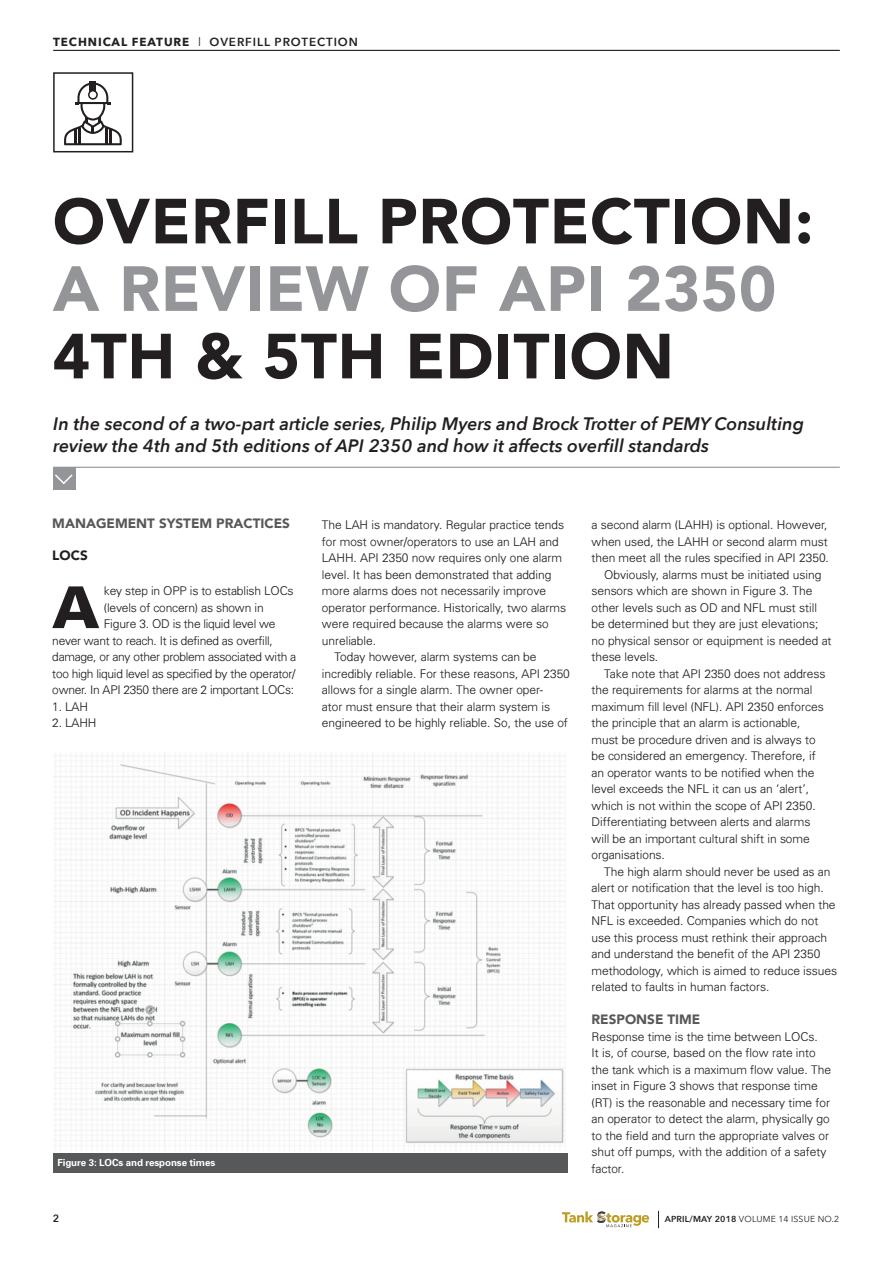
<style>
.page{position:relative;width:893px;height:1263px;background:#fff}
.page>*{position:absolute;margin:0;border:0;box-sizing:border-box;transform-origin:0 0}
.t1{font:900 63px/67.5px "Avenir";letter-spacing:.01em;color:#231f20}
.Body_copy_indent{font:900 57.75px "Univers";color:#231f20}
.Standfirst_2{font:italic 600 18px/21.6px "Avenir Next";color:#231f20}
.Crosshead{font:900 13.5px "Avenir";color:#57585a}
.Crosshead-2{font:900 13.5px "Avenir";color:#231f20}
.Body_copy_indent-2{font:300 12px/16.5px "Univers";color:#231f20}
.Body_copy_no_indent{font:300 12px/16.5px "Univers";color:#231f20}
.Body_copy_indent-3{font:300 12px "Univers";letter-spacing:-.02em;color:#231f20}
.t2{font:600 11.7px "Avenir Next";letter-spacing:.08em;color:#231f20}
.t3{font:600 10.5px "Avenir Next";color:#231f20}
.Technical_Picture_ca{font:700 9.75px "Univers";letter-spacing:-.01em;color:#fff}
.t4{font:8.7px "Avenir Next";letter-spacing:.02em;color:#231f20}
.s1{font-weight:700}
.s2{font-weight:400}
.s3{color:#939598}
.s4{font-weight:600}
</style>
<div class="page">
<svg style="left:562px;top:1211px;width:87px;height:16px"></svg>
<svg style="left:658px;top:1211px;width:1px;height:17px"></svg>
<hr style="left:53px;top:50px;width:787px;height:1px;background:#231f20">
<div style="left:53px;top:72px;width:80px;height:80px;border:2px solid #231f20"></div>
<svg style="left:64px;top:82px;width:58px;height:63px"></svg>
<div style="left:90px;top:81px;width:6px;height:13px;background:#231f20"></div>
<div style="left:89px;top:91px;width:8px;height:8px;background:#fff;border-radius:50%"></div>
<div style="left:88px;top:90px;width:10px;height:10px;border:2px solid #231f20;border-radius:50%"></div>
<div style="left:53px;top:468px;width:22px;height:22px;background:#939598"></div>
<hr style="left:53px;top:467px;width:787px;height:1px;background:#939598">
<svg style="left:55px;top:474px;width:18px;height:11px"></svg>
<img style="left:53px;top:753px;width:513px;height:398px">
<div style="left:53px;top:1153px;width:515px;height:19px;background:#57585a"></div>
<p class="t2" style="left:53px;top:32px;width:306px"><span class="s1">TECHNICAL FEATURE</span> <span class="s2">l</span> OVERFILL PROTECTION</p>
<p class="t1" style="left:53px;top:186px;width:762px">OVERFILL PROTECTION:<br><span class="s3">A REVIEW OF API 2350<br></span>4TH &amp; 5TH EDITION</p>
<p class="Standfirst_2" style="left:53px;top:413px;width:752px">In the second of a two-part article series, Philip Myers and Brock Trotter of PEMY Consulting review the 4th and 5th editions of API 2350 and how it affects overfill standards</p>
<p class="Crosshead" style="left:52px;top:512px;width:239px">MANAGEMENT SYSTEM PRACTICES</p>
<p class="Crosshead-2" style="left:52px;top:544px;width:37px">LOCS</p>
<p class="Body_copy_indent" style="left:52px;top:572px;width:50px">A</p>
<p class="Body_copy_indent-2" style="left:104px;top:582px;width:191px">key step in OPP is to establish LOCs</p>
<p class="Body_copy_indent-2" style="left:104px;top:599px;width:161px">(levels of concern) as shown in</p>
<p class="Body_copy_indent-3" style="left:104px;top:616px;width:173px">Figure 3. OD is the liquid level we</p>
<p class="Body_copy_indent-3" style="left:52px;top:633px;width:222px">never want to reach. It is defined as overfill,</p>
<p class="Body_copy_indent-3" style="left:52px;top:649px;width:245px">damage, or any other problem associated with a</p>
<p class="Body_copy_indent-3" style="left:52px;top:666px;width:245px">too high liquid level as specified by the operator/</p>
<p class="Body_copy_indent-3" style="left:52px;top:682px;width:243px">owner. In API 2350 there are 2 important LOCs:</p>
<p class="Body_copy_indent-2" style="left:52px;top:698px;width:37px">1. LAH</p>
<p class="Body_copy_indent-2" style="left:52px;top:714px;width:46px">2. LAHH</p>
<p class="Technical_Picture_ca" style="left:57px;top:1156px;width:159px">Figure 3: LOCs and response times</p>
<p class="Body_copy_no_indent" style="left:322px;top:516px;width:246px">The LAH is mandatory. Regular practice tends for most owner/operators to use an LAH and LAHH. API 2350 now requires only one alarm level. It has been demonstrated that adding more alarms does not necessarily improve operator performance. Historically, two alarms were required because the alarms were so unreliable.</p>
<p class="Body_copy_indent-2" style="left:322px;top:648px;width:250px;text-indent:13px">Today however, alarm systems can be incredibly reliable. For these reasons, API 2350 allows for a single alarm. The owner oper-<br>ator must ensure that their alarm system is engineered to be highly reliable. So, the use of</p>
<p class="Body_copy_indent-2" style="left:591px;top:516px;width:239px">a second alarm (LAHH) is optional. However, when used, the LAHH or second alarm must then meet all the rules specified in API 2350.</p>
<p class="Body_copy_indent-2" style="left:591px;top:566px;width:242px;text-indent:13px">Obviously, alarms must be initiated using sensors which are shown in Figure 3. The other levels such as OD and NFL must still be determined but they are just elevations; no physical sensor or equipment is needed at these levels.</p>
<p class="Body_copy_indent-2" style="left:591px;top:665px;width:235px;text-indent:13px">Take note that API 2350 does not address the requirements for alarms at the normal maximum fill level (NFL). API 2350 enforces the principle that an alarm is actionable, must be procedure driven and is always to be considered an emergency. Therefore, if an operator wants to be notified when the level exceeds the NFL it can us an ‘alert’, which is not within the scope of API 2350.<br>Differentiating between alerts and alarms will be an important cultural shift in some organisations.</p>
<p class="Body_copy_indent-2" style="left:591px;top:863px;width:247px;text-indent:13px">The high alarm should never be used as an alert or notification that the level is too high.<br>That opportunity has already passed when the NFL is exceeded. Companies which do not use this process must rethink their approach and understand the benefit of the API 2350 methodology, which is aimed to reduce issues related to faults in human factors.</p>
<p class="Crosshead" style="left:591px;top:1007px;width:110px">RESPONSE TIME</p>
<p class="Body_copy_no_indent" style="left:591px;top:1028px;width:241px">Response time is the time between LOCs.<br>It is, of course, based on the flow rate into the tank which is a maximum flow value. The inset in Figure 3 shows that response time (RT) is the reasonable and necessary time for an operator to detect the alarm, physically go to the field and turn the appropriate valves or shut off pumps, with the addition of a safety factor.</p>
<p class="t3" style="left:53px;top:1210px;width:8px">2</p>
<p class="t4" style="left:665px;top:1212px;width:176px"><span class="s4">APRIL/MAY 2018</span> VOLUME 14 ISSUE NO.2</p>
</div>
